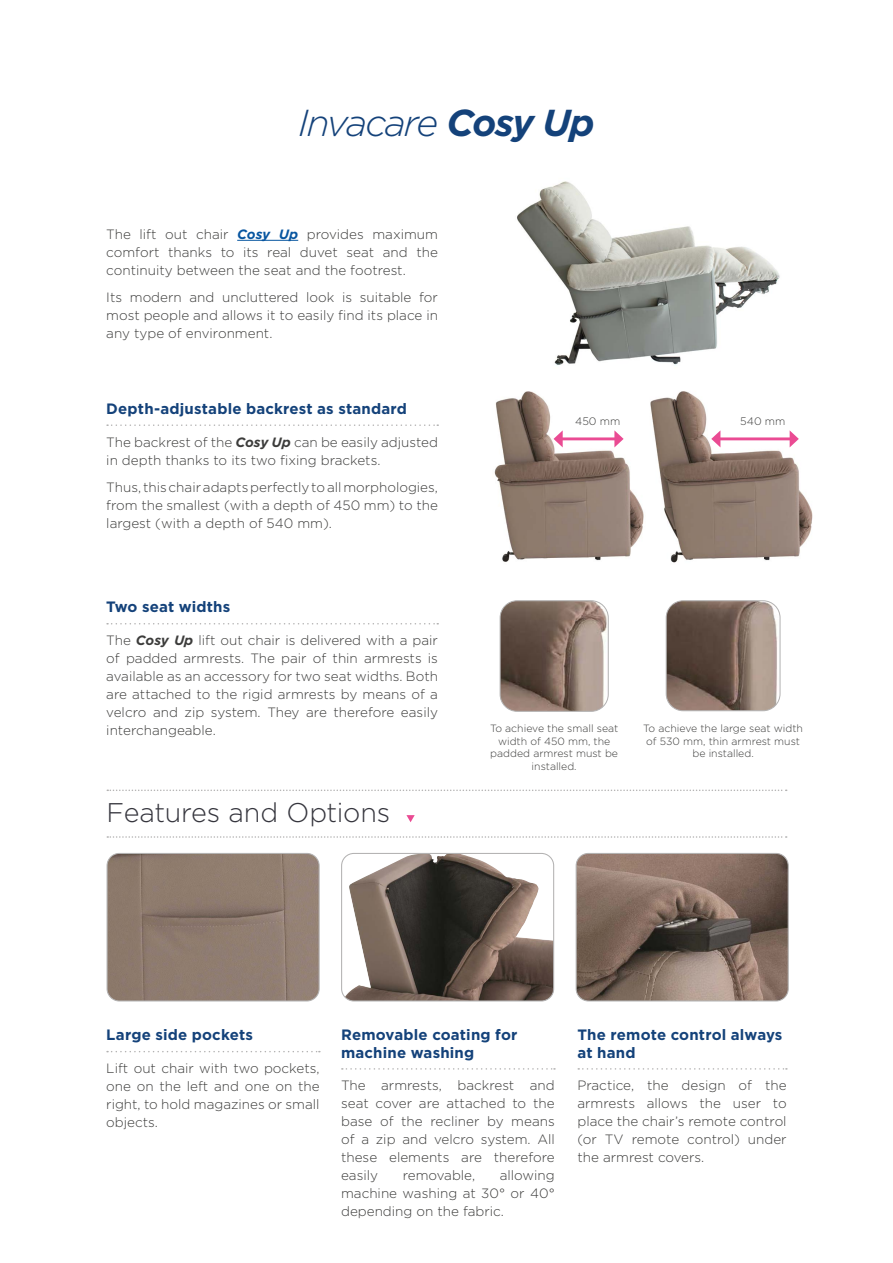
<style>
.page{position:relative;width:893px;height:1263px;background:#fff}
.page>*{position:absolute;margin:0;border:0;box-sizing:border-box;transform-origin:0 0}
.t1{font:italic 300 37.5px "Gotham";letter-spacing:-.055em;color:#14427a}
.t2{font:300 27px "Gotham";letter-spacing:-.01em;color:#35353d}
.t3{font:700 15px/17.2px "Gotham";letter-spacing:.01em;color:#14427a}
.t4{font:300 13.5px/18px "Gotham";color:#3c3c3b;text-align:justify}
.t5{font:300 10.8px "Gotham";color:#3c3c3b}
.t6{font:300 10.5px/12.6px "Gotham";color:#3c3c3b;text-align:center}
.s1{font-weight:700}
.s2{font-weight:700;font-style:italic;color:#0755a0}
.s3{font-weight:700;font-style:italic}
</style>
<div class="page">
<svg style="left:107px;top:1051px;width:213px;height:1px"></svg>
<hr style="left:237px;top:240px;width:61px;height:1px;background:#0755a0">
<img style="left:517px;top:181px;width:263px;height:184px">
<svg style="left:107px;top:424px;width:331px;height:2px"></svg>
<img style="left:494px;top:391px;width:150px;height:171px">
<img style="left:650px;top:391px;width:163px;height:172px">
<hr style="left:560px;top:437px;width:57px;height:3px;background:#ea4b93">
<svg style="left:553px;top:430px;width:10px;height:17px"></svg>
<svg style="left:614px;top:430px;width:10px;height:17px"></svg>
<hr style="left:718px;top:437px;width:74px;height:3px;background:#ea4b93">
<svg style="left:711px;top:430px;width:9px;height:17px"></svg>
<svg style="left:790px;top:430px;width:9px;height:17px"></svg>
<div style="left:575px;top:417px;width:59px;height:9px;background:#fff"></div>
<div style="left:740px;top:417px;width:61px;height:9px;background:#fff"></div>
<svg style="left:342px;top:1068px;width:213px;height:2px"></svg>
<svg style="left:578px;top:1068px;width:209px;height:2px"></svg>
<svg style="left:107px;top:789px;width:680px;height:2px"></svg>
<svg style="left:107px;top:836px;width:680px;height:2px"></svg>
<svg style="left:406px;top:815px;width:9px;height:7px"></svg>
<img style="left:107px;top:853px;width:211px;height:148px">
<div style="left:107px;top:853px;width:213px;height:148px;border:1px solid #b3b2b2;border-radius:12px"></div>
<img style="left:345px;top:853px;width:209px;height:148px">
<div style="left:341px;top:853px;width:213px;height:148px;border:1px solid #b3b2b2;border-radius:12px"></div>
<img style="left:576px;top:853px;width:211px;height:148px">
<div style="left:576px;top:853px;width:213px;height:148px;border:1px solid #b3b2b2;border-radius:12px"></div>
<svg style="left:107px;top:623px;width:331px;height:1px"></svg>
<img style="left:500px;top:602px;width:107px;height:108px">
<div style="left:500px;top:600px;width:109px;height:112px;border:1px solid #b3b2b2;border-radius:17px"></div>
<img style="left:666px;top:602px;width:114px;height:109px">
<div style="left:666px;top:600px;width:114px;height:111px;border:1px solid #b3b2b2;border-radius:17px"></div>
<h1 class="t1" style="left:298px;top:99px;width:298px">Invacare <span class="s1">Cosy Up</span></h1>
<p class="t4" style="left:106px;top:225px;width:333px">The lift out chair <span class="s2">Cosy Up</span> provides maximum comfort thanks to its real duvet seat and the continuity between the seat and the footrest.</p>
<p class="t4" style="left:106px;top:288px;width:333px">Its modern and uncluttered look is suitable for most people and allows it to easily find its place in any type of environment.</p>
<p class="t3" style="left:106px;top:400px;width:302px">Depth-adjustable backrest as standard</p>
<p class="t4" style="left:106px;top:433px;width:333px">The backrest of the <span class="s3">Cosy Up</span> can be easily adjusted in depth thanks to its two fixing brackets.</p>
<p class="t4" style="left:106px;top:478px;width:333px">Thus, this chair adapts perfectly to all morphologies, from the smallest (with a depth of 450 mm) to the largest (with a depth of 540 mm).</p>
<p class="t3" style="left:106px;top:598px;width:126px">Two seat widths</p>
<p class="t4" style="left:106px;top:631px;width:333px">The <span class="s3">Cosy Up</span> lift out chair is delivered with a pair of padded armrests. The pair of thin armrests is available as an accessory for two seat widths. Both are attached to the rigid armrests by means of a velcro and zip system. They are therefore easily interchangeable.</p>
<h2 class="t2" style="left:107px;top:798px;width:285px">Features and Options</h2>
<p class="t5" style="left:575px;top:416px;width:47px">450 mm</p>
<p class="t5" style="left:740px;top:416px;width:47px">540 mm</p>
<p class="t6" style="left:490px;top:722px;width:130px">To achieve the small seat width of 450 mm, the padded armrest must be installed.</p>
<p class="t6" style="left:643px;top:722px;width:161px">To achieve the large seat width of 530 mm, thin armrest must be installed.</p>
<p class="t3" style="left:106px;top:1026px;width:148px">Large side pockets</p>
<p class="t4" style="left:106px;top:1059px;width:215px">Lift out chair with two pockets, one on the left and one on the right, to hold magazines or small objects.</p>
<p class="t3" style="left:341px;top:1026px;width:178px">Removable coating for machine washing</p>
<p class="t4" style="left:341px;top:1077px;width:215px">The armrests, backrest and seat cover are attached to the base of the recliner by means of a zip and velcro system. All these elements are therefore easily</p>
<p class="t4" style="left:341px;top:1167px;width:215px;text-indent:159px">allowing machine washing at 30° or 40° depending on the fabric.</p>
<p class="t4" style="left:403px;top:1167px;width:74px">removable,</p>
<p class="t3" style="left:577px;top:1026px;width:206px">The remote control always at hand</p>
<p class="t4" style="left:577px;top:1077px;width:211px">Practice, the design of the armrests allows the user to place the chair’s remote control (or TV remote control) under the armrest covers.</p>
</div>
